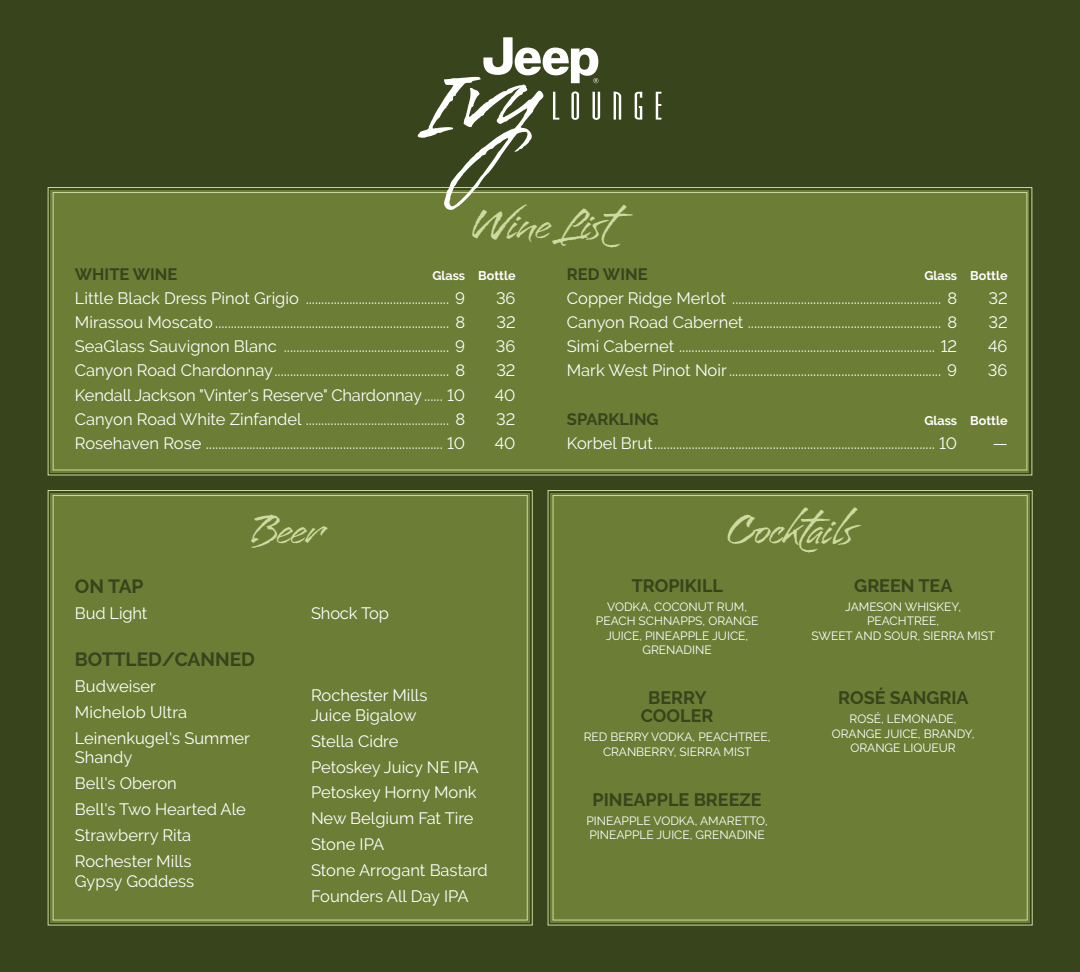
<style>
.page{position:relative;width:1080px;height:972px;background:#37441c}
.page>*{position:absolute;margin:0;border:0;box-sizing:border-box;transform-origin:0 0}
.t1{font:39px "Bravissima Script";color:#cfdaa0}
.t2{font:700 19.2px "Raleway";color:#37441c}
.t3{font:700 18px/18px "Raleway";color:#37441c;text-align:center}
.t4{font:16.5px/25.8px "Raleway";color:#fff}
.t5{font:700 16.5px "Raleway";color:#37441c}
.t6{font:700 12.6px "Raleway";color:#fff}
.t7{font:12px/14.4px "Raleway";color:#fff;text-align:center}
</style>
<div class="page">
<div style="left:47px;top:187px;width:986px;height:289px;background:#6c7d36"></div>
<div style="left:47px;top:490px;width:486px;height:436px;background:#6c7d36"></div>
<div style="left:547px;top:490px;width:486px;height:436px;background:#6c7d36"></div>
<svg style="left:614px;top:92px;width:7px;height:28px"></svg>
<svg style="left:635px;top:92px;width:7px;height:28px"></svg>
<svg style="left:656px;top:92px;width:5px;height:28px"></svg>
<svg style="left:418px;top:37px;width:182px;height:173px"></svg>
<h1 class="t1" style="left:470px;top:201px;width:164px">Wine List</h1>
<p class="t5" style="left:75px;top:265px;width:104px">WHITE WINE</p>
<p class="t6" style="left:432px;top:269px;width:85px">Glass Bottle</p>
<p class="t4" style="left:75px;top:286px;width:392px">Little Black Dress Pinot Grigio .............................................. 9</p>
<p class="t4" style="left:496px;top:286px;width:21px">36</p>
<p class="t4" style="left:75px;top:310px;width:392px">Mirassou Moscato........................................................................... 8</p>
<p class="t4" style="left:496px;top:310px;width:21px">32</p>
<p class="t4" style="left:75px;top:334px;width:392px">SeaGlass Sauvignon Blanc ..................................................... 9</p>
<p class="t4" style="left:496px;top:334px;width:21px">36</p>
<p class="t4" style="left:75px;top:358px;width:392px">Canyon Road Chardonnay........................................................ 8</p>
<p class="t4" style="left:496px;top:358px;width:21px">32</p>
<p class="t4" style="left:75px;top:382px;width:392px">Kendall Jackson "Vinter's Reserve" Chardonnay...... 10</p>
<p class="t4" style="left:495px;top:382px;width:22px">40</p>
<p class="t4" style="left:75px;top:406px;width:392px">Canyon Road White Zinfandel .............................................. 8</p>
<p class="t4" style="left:496px;top:406px;width:21px">32</p>
<p class="t4" style="left:75px;top:430px;width:392px">Rosehaven Rose ............................................................................ 10</p>
<p class="t4" style="left:495px;top:430px;width:22px">40</p>
<p class="t5" style="left:567px;top:265px;width:82px">RED WINE</p>
<p class="t6" style="left:924px;top:268px;width:85px">Glass Bottle</p>
<p class="t4" style="left:567px;top:285px;width:392px">Copper Ridge Merlot ................................................................... 8</p>
<p class="t4" style="left:988px;top:285px;width:21px">32</p>
<p class="t4" style="left:567px;top:309px;width:392px">Canyon Road Cabernet .............................................................. 8</p>
<p class="t4" style="left:988px;top:309px;width:21px">32</p>
<p class="t4" style="left:567px;top:333px;width:392px">Simi Cabernet .................................................................................. 12</p>
<p class="t4" style="left:988px;top:333px;width:21px">46</p>
<p class="t4" style="left:567px;top:357px;width:392px">Mark West Pinot Noir.................................................................... 9</p>
<p class="t4" style="left:988px;top:357px;width:21px">36</p>
<p class="t5" style="left:567px;top:409px;width:93px">SPARKLING</p>
<p class="t6" style="left:924px;top:413px;width:85px">Glass Bottle</p>
<p class="t4" style="left:567px;top:430px;width:392px">Korbel Brut.......................................................................................... 10</p>
<p class="t4" style="left:993px;top:430px;width:16px">—</p>
<h1 class="t1" style="left:251px;top:506px;width:72px">Beer</h1>
<h1 class="t1" style="left:725px;top:506px;width:129px">Cocktails</h1>
<p class="t3" style="left:632px;top:577px;width:93px">TROPIKILL</p>
<p class="t7" style="left:596px;top:599px;width:164px">VODKA, COCONUT RUM,<br>PEACH SCHNAPPS, ORANGE<br>JUICE, PINEAPPLE JUICE,<br>GRENADINE</p>
<p class="t3" style="left:641px;top:689px;width:74px">BERRY<br>COOLER</p>
<p class="t7" style="left:584px;top:730px;width:188px">RED BERRY VODKA, PEACHTREE,<br>CRANBERRY, SIERRA MIST</p>
<p class="t3" style="left:593px;top:791px;width:171px">PINEAPPLE BREEZE</p>
<p class="t7" style="left:587px;top:813px;width:183px;text-align:left">PINEAPPLE VODKA, AMARETTO,<br>PINEAPPLE JUICE, GRENADINE</p>
<p class="t2" style="left:75px;top:575px;width:70px">ON TAP</p>
<p class="t3" style="left:854px;top:577px;width:100px">GREEN TEA</p>
<p class="t7" style="left:811px;top:599px;width:185px">JAMESON WHISKEY,<br>PEACHTREE,<br>SWEET AND SOUR, SIERRA MIST</p>
<p class="t4" style="left:75px;top:600px;width:74px">Bud Light</p>
<p class="t4" style="left:311px;top:600px;width:79px">Shock Top</p>
<p class="t2" style="left:75px;top:648px;width:182px">BOTTLED/CANNED</p>
<p class="t4" style="left:75px;top:673px;width:177px">Budweiser<br>Michelob Ultra<br>Leinenkugel's Summer</p>
<p class="t4" style="left:75px;top:745px;width:173px">Shandy<br>Bell's Oberon<br>Bell's Two Hearted Ale<br>Strawberry Rita<br>Rochester Mills</p>
<p class="t4" style="left:75px;top:868px;width:121px">Gypsy Goddess</p>
<p class="t3" style="left:838px;top:689px;width:132px">ROSÉ SANGRIA</p>
<p class="t7" style="left:832px;top:712px;width:144px">ROSÉ, LEMONADE,<br>ORANGE JUICE, BRANDY,<br>ORANGE LIQUEUR</p>
<p class="t4" style="left:311px;top:685px;width:118px;line-height:19.8px">Rochester Mills<br>Juice Bigalow</p>
<p class="t4" style="left:311px;top:728px;width:178px">Stella Cidre<br>Petoskey Juicy NE IPA<br>Petoskey Horny Monk<br>New Belgium Fat Tire<br>Stone IPA<br>Stone Arrogant Bastard<br>Founders All Day IPA</p>
</div>
